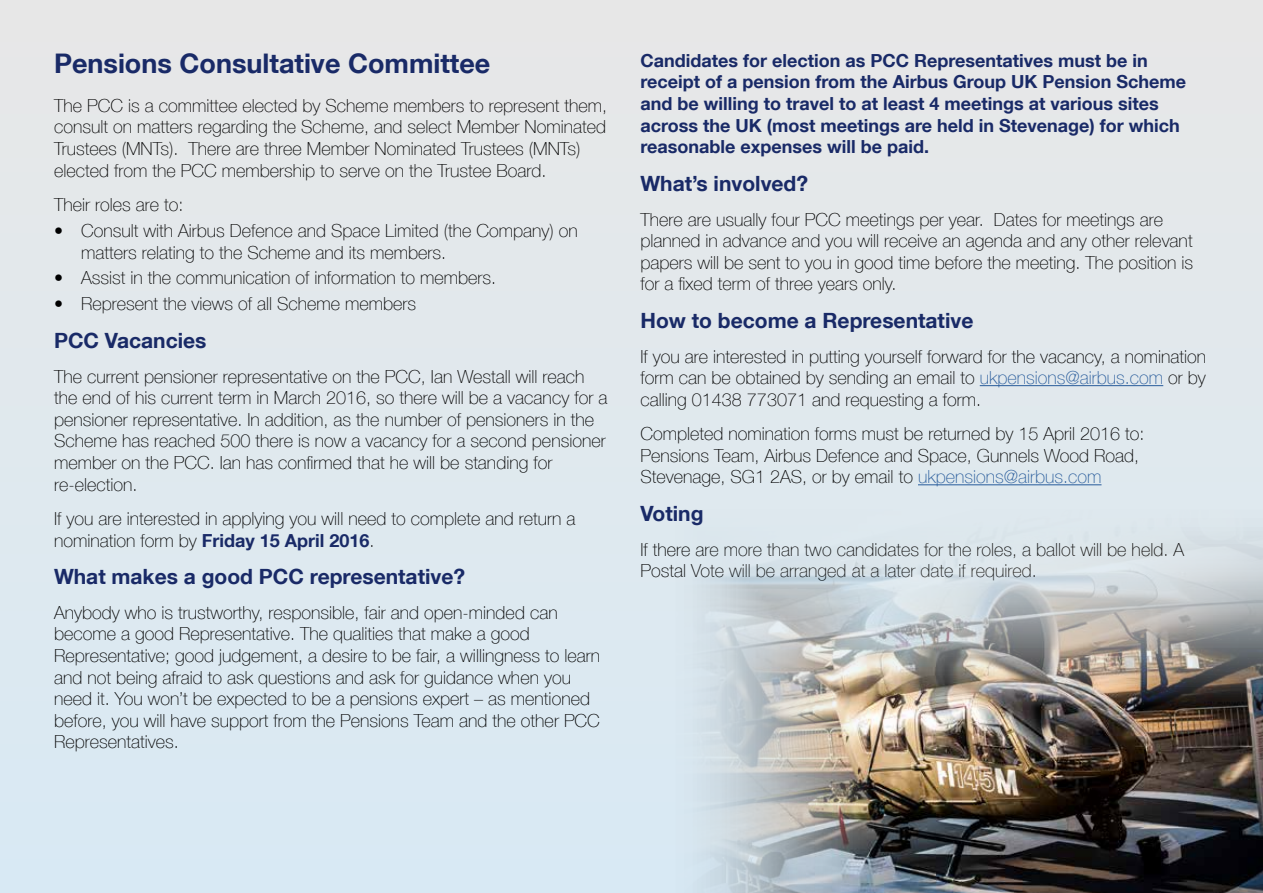
<style>
.page{position:relative;width:1263px;height:893px;background:#e1e8ed}
.page>*{position:absolute;margin:0;border:0;box-sizing:border-box;transform-origin:0 0}
.t1{font:700 27px "Helvetica Neue LT Com";color:#192a67}
.t2{font:700 21px "Helvetica Neue LT Com";color:#192a67}
.t3{font:100 18px/21.6px "Helvetica Neue LT Com";color:#000}
.t4{font:700 18px/21.6px "Helvetica Neue LT Com";color:#192a67}
.s1{font-weight:700;color:#192a67}
.s2{color:#275b9b}
</style>
<div class="page">
<hr style="left:980px;top:385px;width:183px;height:1px;background:#275b9b">
<hr style="left:918px;top:484px;width:183px;height:1px;background:#275b9b">
<img style="left:676px;top:531px;width:587px;height:362px">
<h1 class="t1" style="left:54px;top:47px;width:438px">Pensions Consultative Committee</h1>
<p class="t3" style="left:54px;top:94px;width:555px">The PCC is a committee elected by Scheme members to represent them, consult on matters regarding the Scheme, and select Member Nominated Trustees (MNTs). There are three Member Nominated Trustees (MNTs) elected from the PCC membership to serve on the Trustee Board.</p>
<p class="t3" style="left:54px;top:194px;width:131px">Their roles are to:</p>
<p class="t3" style="left:81px;top:220px;width:498px;text-indent:-27px">• Consult with Airbus Defence and Space Limited (the Company) on matters relating to the Scheme and its members.</p>
<p class="t3" style="left:54px;top:267px;width:444px">• Assist in the communication of information to members.</p>
<p class="t3" style="left:54px;top:293px;width:364px">• Represent the views of all Scheme members</p>
<p class="t2" style="left:54px;top:327px;width:154px">PCC Vacancies</p>
<p class="t3" style="left:54px;top:365px;width:555px">The current pensioner representative on the PCC, Ian Westall will reach the end of his current term in March 2016, so there will be a vacancy for a pensioner representative. In addition, as the number of pensioners in the Scheme has reached 500 there is now a vacancy for a second pensioner member on the PCC. Ian has confirmed that he will be standing for re-election.</p>
<p class="t3" style="left:54px;top:507px;width:523px">If you are interested in applying you will need to complete and return a nomination form by <span class="s1">Friday 15 April 2016</span>.</p>
<p class="t2" style="left:54px;top:564px;width:413px">What makes a good PCC representative?</p>
<p class="t3" style="left:54px;top:601px;width:548px">Anybody who is trustworthy, responsible, fair and open-minded can become a good Representative. The qualities that make a good Representative; good judgement, a desire to be fair, a willingness to learn and not being afraid to ask questions and ask for guidance when you need it. You won’t be expected to be a pensions expert – as mentioned before, you will have support from the Pensions Team and the other PCC Representatives.</p>
<p class="t4" style="left:640px;top:49px;width:547px">Candidates for election as PCC Representatives must be in receipt of a pension from the Airbus Group UK Pension Scheme and be willing to travel to at least 4 meetings at various sites across the UK (most meetings are held in Stevenage) for which reasonable expenses will be paid.</p>
<p class="t2" style="left:640px;top:170px;width:169px">What’s involved?</p>
<p class="t3" style="left:640px;top:208px;width:554px">There are usually four PCC meetings per year. Dates for meetings are planned in advance and you will receive an agenda and any other relevant papers will be sent to you in good time before the meeting. The position is for a fixed term of three years only.</p>
<p class="t2" style="left:640px;top:308px;width:334px">How to become a Representative</p>
<p class="t3" style="left:640px;top:345px;width:567px;text-align:justify">If you are interested in putting yourself forward for the vacancy, a nomination form can be obtained by sending an email to <span class="s2">ukpensions@airbus.com</span> or by calling 01438 773071 and requesting a form.</p>
<p class="t3" style="left:640px;top:423px;width:505px">Completed nomination forms must be returned by 15 April 2016 to:<br>Pensions Team, Airbus Defence and Space, Gunnels Wood Road,<br>Stevenage, SG1 2AS, or by email to <span class="s2">ukpensions@airbus.com</span></p>
<p class="t2" style="left:640px;top:501px;width:64px">Voting</p>
<p class="t3" style="left:640px;top:538px;width:545px">If there are more than two candidates for the roles, a ballot will be held. A<br>Postal Vote will be arranged at a later date if required.</p>
</div>
